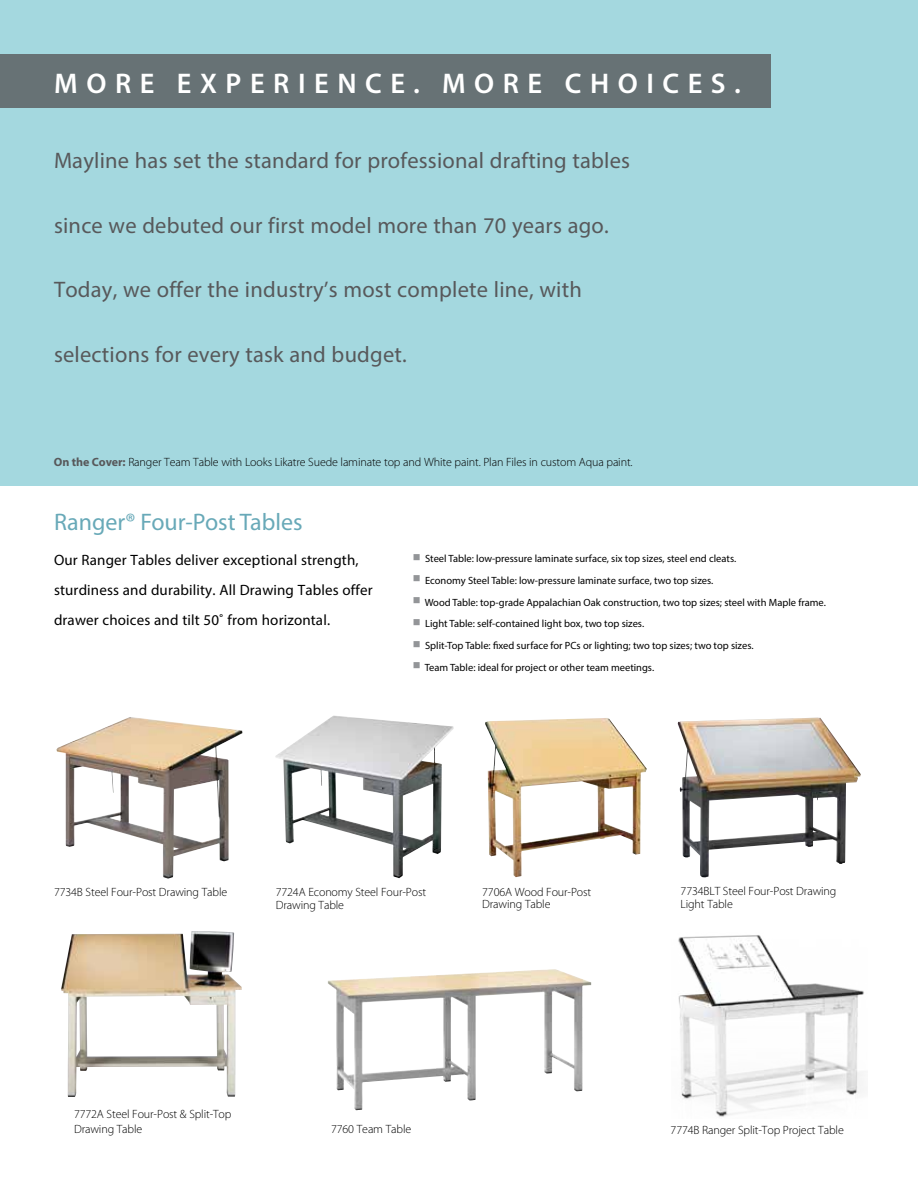
<style>
.page{position:relative;width:918px;height:1188px;background:#fff}
.page>*{position:absolute;margin:0;border:0;box-sizing:border-box;transform-origin:0 0}
.t1{font:600 28.5px "Myriad Pro";letter-spacing:.3em;color:#fff}
.t2{font:24px "Myriad Pro";color:#68a9b8}
.t3{font:22.5px "Myriad Pro";letter-spacing:.01em;color:#58595b}
.t4{font:15px/30px "Myriad Pro";letter-spacing:.01em;color:#000}
.t5{font:300 12px/12.8px "Myriad Pro";letter-spacing:-.01em;color:#000}
.t6{font:10.5px "Myriad Pro";color:#000}
.s1{font-weight:700;color:#58595b}
.s2{color:#939598}
</style>
<div class="page">
<div style="left:0;top:0;width:918px;height:486px;background:#a4d8df"></div>
<div style="left:0;top:54px;width:771px;height:54px;background:#677275"></div>
<img style="left:275px;top:716px;width:179px;height:162px">
<img style="left:56px;top:717px;width:187px;height:162px">
<img style="left:485px;top:718px;width:162px;height:159px">
<img style="left:678px;top:718px;width:183px;height:159px">
<img style="left:61px;top:931px;width:181px;height:166px">
<img style="left:678px;top:935px;width:186px;height:182px">
<h1 class="t1" style="left:54px;top:65px;width:688px">MORE EXPERIENCE. MORE CHOICES.</h1>
<h3 class="t3" style="left:54px;top:147px;width:578px">Mayline has set the standard for professional drafting tables</h3>
<h3 class="t3" style="left:54px;top:211px;width:556px">since we debuted our first model more than 70 years ago.</h3>
<h3 class="t3" style="left:54px;top:276px;width:529px">Today, we offer the industry’s most complete line, with</h3>
<h3 class="t3" style="left:54px;top:340px;width:354px">selections for every task and budget.</h3>
<p class="t5" style="left:54px;top:456px;width:580px"><span class="s1">On the Cover:</span> Ranger Team Table with Looks Likatre Suede laminate top and White paint. Plan Files in custom Aqua paint.</p>
<h2 class="t2" style="left:54px;top:508px;width:250px">Ranger® Four-Post Tables</h2>
<h3 class="t4" style="left:54px;top:545px;width:320px">Our Ranger Tables deliver exceptional strength, sturdiness and durability. All Drawing Tables offer drawer choices and tilt 50˚ from horizontal.</h3>
<p class="t6" style="left:413px;top:552px;width:325px"><span class="s2">■</span> Steel Table: low-pressure laminate surface, six top sizes, steel end cleats.</p>
<p class="t6" style="left:413px;top:574px;width:302px"><span class="s2">■</span> Economy Steel Table: low-pressure laminate surface, two top sizes.</p>
<p class="t6" style="left:413px;top:596px;width:415px"><span class="s2">■</span> Wood Table: top-grade Appalachian Oak construction, two top sizes; steel with Maple frame.</p>
<p class="t6" style="left:413px;top:617px;width:233px"><span class="s2">■</span> Light Table: self-contained light box, two top sizes.</p>
<p class="t6" style="left:413px;top:639px;width:342px"><span class="s2">■</span> Split-Top Table: fixed surface for PCs or lighting; two top sizes; two top sizes.</p>
<p class="t6" style="left:413px;top:661px;width:243px"><span class="s2">■</span> Team Table: ideal for project or other team meetings.</p>
<p class="t5" style="left:54px;top:885px;width:175px">7734B Steel Four-Post Drawing Table</p>
<p class="t5" style="left:482px;top:885px;width:111px">7706A Wood Four-Post<br>Drawing Table</p>
<p class="t5" style="left:681px;top:885px;width:157px">7734BLT Steel Four-Post Drawing<br>Light Table</p>
<p class="t5" style="left:276px;top:886px;width:152px">7724A Economy Steel Four-Post<br>Drawing Table</p>
<p class="t5" style="left:74px;top:1107px;width:159px;line-height:15px">7772A Steel Four-Post &amp; Split-Top<br>Drawing Table</p>
<p class="t5" style="left:331px;top:1123px;width:82px">7760 Team Table</p>
<p class="t5" style="left:671px;top:1124px;width:175px">7774B Ranger Split-Top Project Table</p>
</div>
